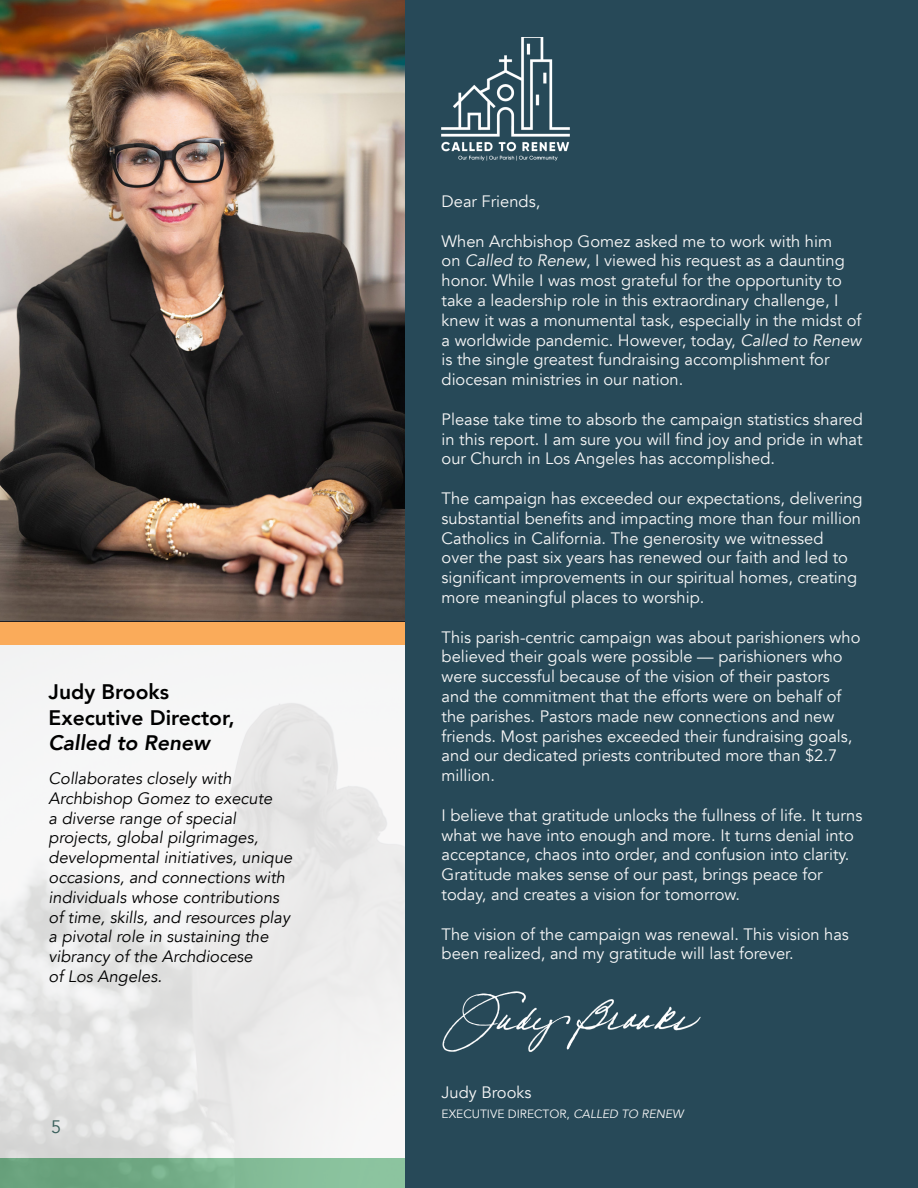
<style>
.page{position:relative;width:918px;height:1188px;background:#fff}
.page>*{position:absolute;margin:0;border:0;box-sizing:border-box;transform-origin:0 0}
.t1{font:800 21px "Avenir";color:#000}
.t2{font:italic 800 21px "Avenir";color:#000}
.t3{font:18px "Avenir";color:#385e5a}
.t4{font:16.5px/19.8px "Avenir";color:#f7f7f7}
.t5{font:italic 16.5px/19.8px "Avenir";color:#000}
.t6{font:12px "Avenir";color:#f7f7f7}
.s1{font-style:italic}
</style>
<div class="page">
<img style="left:0;top:0;width:405px;height:620px">
<div style="left:0;top:1158px;width:404px;height:30px;background:linear-gradient(to right,#639c77,#91c9a4)"></div>
<svg style="left:0;top:645px;width:405px;height:513px;fill:#efefef"></svg>
<div style="left:405px;top:0;width:513px;height:1188px;background:#274958"></div>
<img style="left:442px;top:37px;width:128px;height:123px">
<div style="left:0;top:622px;width:405px;height:23px;background:#faab5a"></div>
<img style="left:442px;top:991px;width:259px;height:61px">
<p class="t1" style="left:49px;top:676px;width:122px">Judy Brooks</p>
<p class="t1" style="left:49px;top:701px;width:187px">Executive Director,</p>
<p class="t2" style="left:49px;top:730px;width:163px">Called to Renew</p>
<p class="t5" style="left:49px;top:769px;width:245px">Collaborates closely with<br>Archbishop Gomez to execute<br>a diverse range of special projects, global pilgrimages, developmental initiatives, unique occasions, and connections with individuals whose contributions of time, skills, and resources play a pivotal role in sustaining the vibrancy of the Archdiocese</p>
<p class="t5" style="left:49px;top:967px;width:115px">of Los Angeles.</p>
<p class="t3" style="left:51px;top:1116px;width:12px">5</p>
<p class="t4" style="left:442px;top:192px;width:100px">Dear Friends,</p>
<p class="t4" style="left:442px;top:231px;width:421px">When Archbishop Gomez asked me to work with him<br>on <span class="s1">Called to Renew</span>, I viewed his request as a daunting honor. While I was most grateful for the opportunity to take a leadership role in this extraordinary challenge, I knew it was a monumental task, especially in the midst of a worldwide pandemic. However, today, <span class="s1">Called to Renew </span>is the single greatest fundraising accomplishment for diocesan ministries in our nation.</p>
<p class="t4" style="left:442px;top:409px;width:423px;text-align:justify">Please take time to absorb the campaign statistics shared in this report. I am sure you will find joy and pride in what our Church in Los Angeles has accomplished.</p>
<p class="t4" style="left:442px;top:489px;width:423px">The campaign has exceeded our expectations, delivering substantial benefits and impacting more than four million Catholics in California. The generosity we witnessed<br>over the past six years has renewed our faith and led to significant improvements in our spiritual homes, creating more meaningful places to worship.</p>
<p class="t4" style="left:442px;top:627px;width:420px">This parish-centric campaign was about parishioners who believed their goals were possible — parishioners who were successful because of the vision of their pastors and the commitment that the efforts were on behalf of the parishes. Pastors made new connections and new friends. Most parishes exceeded their fundraising goals, and our dedicated priests contributed more than $2.7 million.</p>
<p class="t4" style="left:442px;top:805px;width:422px">I believe that gratitude unlocks the fullness of life. It turns what we have into enough and more. It turns denial into acceptance, chaos into order, and confusion into clarity.<br>Gratitude makes sense of our past, brings peace for today, and creates a vision for tomorrow.</p>
<p class="t4" style="left:442px;top:924px;width:409px">The vision of the campaign was renewal. This vision has been realized, and my gratitude will last forever.</p>
<p class="t4" style="left:442px;top:1083px;width:91px">Judy Brooks</p>
<p class="t6" style="left:442px;top:1106px;width:244px">EXECUTIVE DIRECTOR, <span class="s1">CALLED TO RENEW</span></p>
</div>
